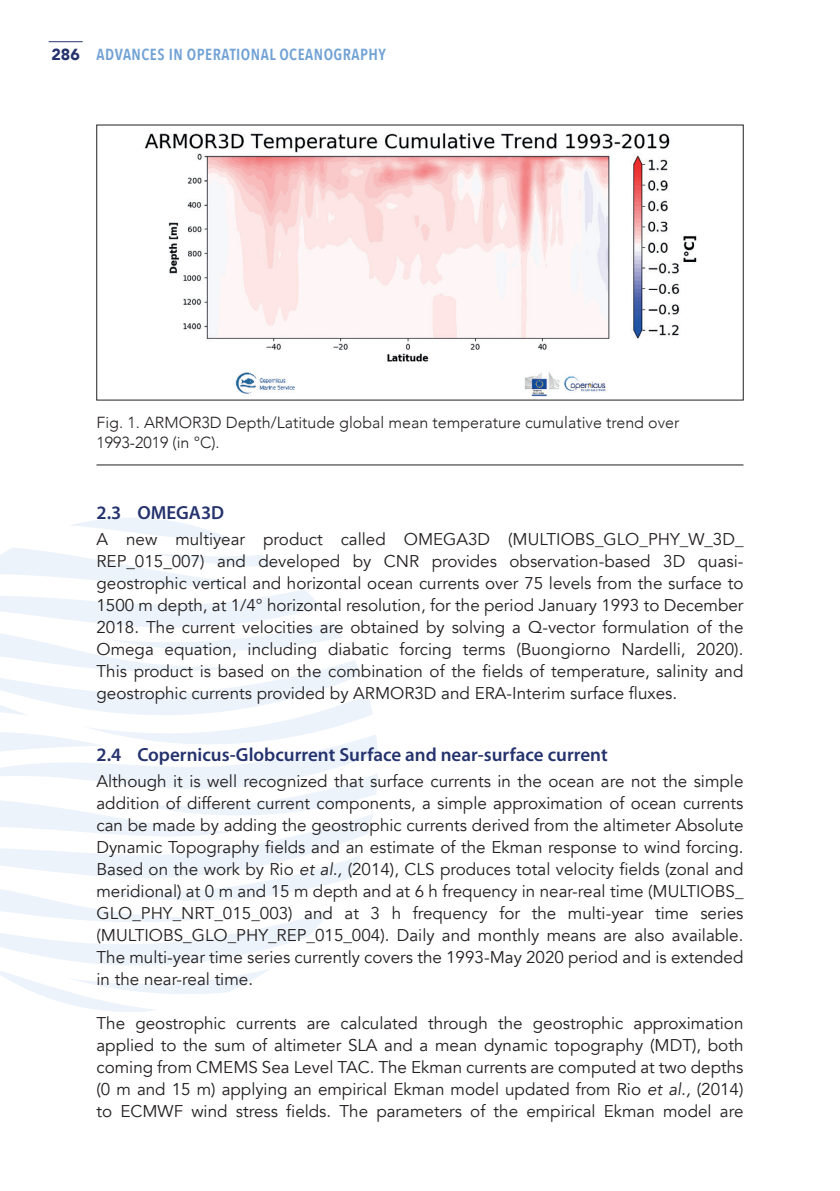
<style>
.page{position:relative;width:840px;height:1191px;background:#fff}
.page>*{position:absolute;margin:0;border:0;box-sizing:border-box;transform-origin:0 0}
.t1{font:600 19px "Myriad Pro";color:#24326d}
.t2{font:17px/22px "Avenir";color:#231f20;text-align:justify}
.t3{font:300 16px/20px "Avenir";color:#231f20}
.t4{font:600 16px "Avenir Next Condensed";letter-spacing:.03em;color:#70a1d5}
.s1{font-family:"Avenir";font-weight:900;color:#24326d}
.s2{font-style:italic}
</style>
<div class="page">
<hr style="left:49px;top:41px;width:34px;height:1px;background:#24326d">
<svg style="left:0;top:840px;width:361px;height:172px"></svg>
<svg style="left:0;top:518px;width:378px;height:322px"></svg>
<hr style="left:96px;top:464px;width:647px;height:1px;background:#231f20">
<img style="left:144px;top:133px;width:553px;height:264px">
<p class="t4" style="left:51px;top:41px;width:336px"><span class="s1">286</span> ADVANCES IN OPERATIONAL OCEANOGRAPHY</p>
<p class="t3" style="left:96px;top:412px;width:584px">Fig. 1. ARMOR3D Depth/Latitude global mean temperature cumulative trend over<br>1993-2019 (in °C).</p>
<p class="t1" style="left:96px;top:501px;width:129px">2.3 OMEGA3D</p>
<p class="t2" style="left:96px;top:528px;width:648px">A new multiyear product called OMEGA3D (MULTIOBS_GLO_PHY_W_3D_ REP_015_007) and developed by CNR provides observation-based 3D quasi&shy;geostrophic vertical and horizontal ocean currents over 75 levels from the surface to 1500 m depth, at 1/4° horizontal resolution, for the period January 1993 to December 2018. The current velocities are obtained by solving a Q-vector formulation of the Omega equation, including diabatic forcing terms (Buongiorno Nardelli, 2020).<br>This product is based on the combination of the fields of temperature, salinity and geostrophic currents provided by ARMOR3D and ERA-Interim surface fluxes.</p>
<p class="t1" style="left:96px;top:743px;width:512px">2.4 Copernicus-Globcurrent Surface and near-surface current</p>
<p class="t2" style="left:96px;top:770px;width:648px">Although it is well recognized that surface currents in the ocean are not the simple addition of different current components, a simple approximation of ocean currents can be made by adding the geostrophic currents derived from the altimeter Absolute Dynamic Topography fields and an estimate of the Ekman response to wind forcing.<br>Based on the work by Rio <span class="s2">et al.,</span> (2014), CLS produces total velocity fields (zonal and meridional) at 0 m and 15 m depth and at 6 h frequency in near-real time (MULTIOBS_ GLO_PHY_NRT_015_003) and at 3 h frequency for the multi-year time series (MULTIOBS_GLO_PHY_REP_015_004). Daily and monthly means are also available.<br>The multi-year time series currently covers the 1993-May 2020 period and is extended in the near-real time.</p>
<p class="t2" style="left:96px;top:1012px;width:648px">The geostrophic currents are calculated through the geostrophic approximation applied to the sum of altimeter SLA and a mean dynamic topography (MDT), both coming from CMEMS Sea Level TAC. The Ekman currents are computed at two depths (0 m and 15 m) applying an empirical Ekman model updated from Rio <span class="s2">et al.,</span> (2014) to ECMWF wind stress fields. The parameters of the empirical Ekman model are</p>
</div>
